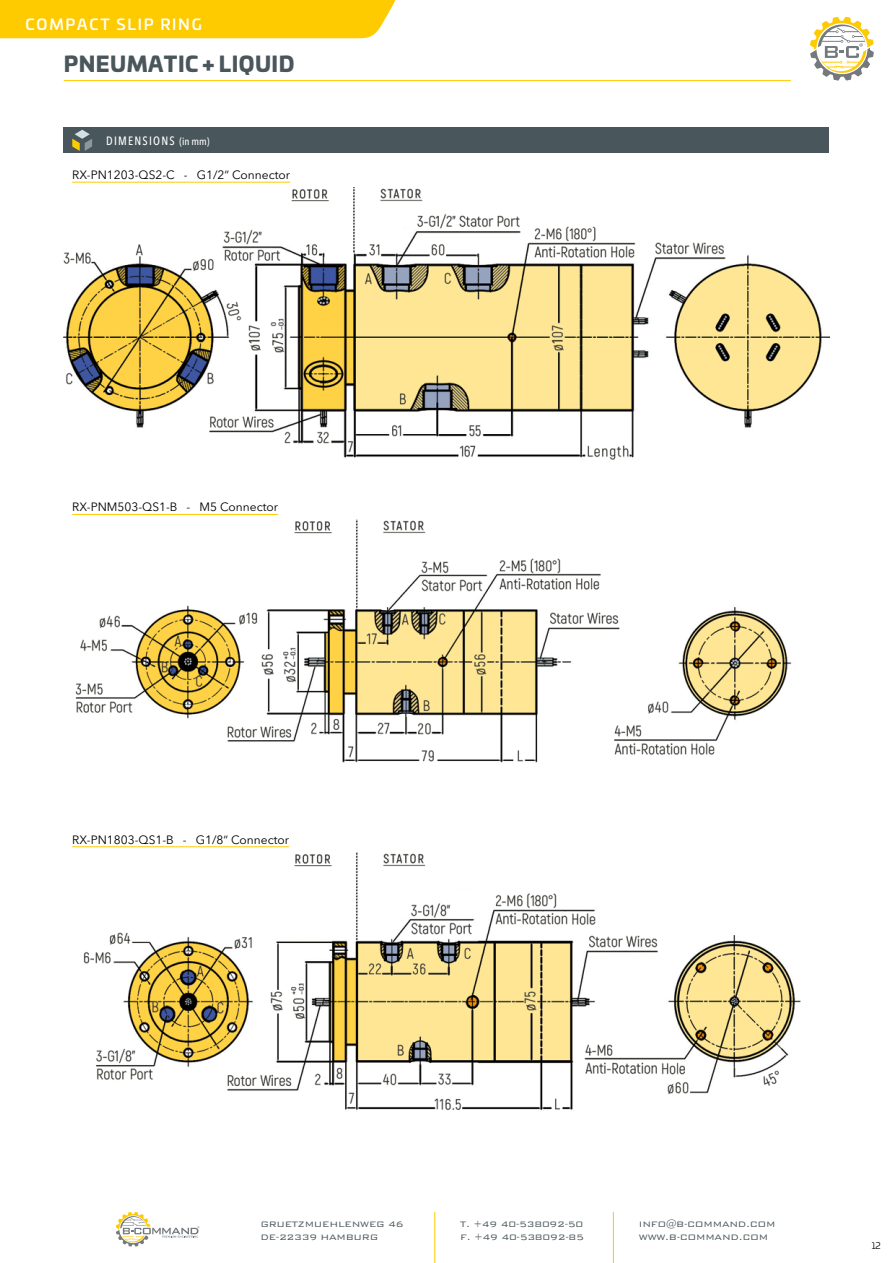
<style>
.page{position:relative;width:893px;height:1263px;background:#fff}
.page>*{position:absolute;margin:0;border:0;box-sizing:border-box;transform-origin:0 0}
.t1{font:900 21px "Univia Pro";letter-spacing:.02em;color:#49565b}
.t2{font:500 15px "Univia Pro";letter-spacing:.12em;color:#fff}
.t3{font:12px "Avenir Next LT Pro";color:#000}
.t4{font:500 condensed 12px "Avenir Next LT Pro";letter-spacing:.1em;color:#fff}
.t5{font:300 10.5px/12.6px "Bank Gothic BT";letter-spacing:-.025em;color:#49565b}
.t6{font:9px "Univia Pro";color:#000}
.s1{font-size:10.5px}
</style>
<div class="page">
<hr style="left:434px;top:1212px;width:1px;height:34px;background:#fecb00">
<hr style="left:613px;top:1212px;width:1px;height:34px;background:#fecb00">
<svg style="left:434px;top:1246px;width:1px;height:17px"></svg>
<svg style="left:613px;top:1246px;width:1px;height:17px"></svg>
<svg style="left:116px;top:1212px;width:83px;height:34px"></svg>
<hr style="left:64px;top:80px;width:727px;height:1px;background:#fecb00">
<div style="left:0;top:0;width:395px;height:38px;background:#fecb00"></div>
<svg style="left:810px;top:17px;width:64px;height:64px"></svg>
<div style="left:64px;top:128px;width:765px;height:25px;background:#49565b"></div>
<hr style="left:72px;top:182px;width:218px;height:1px;background:#ffcb00">
<img style="left:64px;top:188px;width:765px;height:272px">
<hr style="left:72px;top:514px;width:206px;height:1px;background:#ffcb00">
<img style="left:75px;top:520px;width:717px;height:243px">
<hr style="left:72px;top:846px;width:217px;height:1px;background:#ffcb00">
<img style="left:83px;top:852px;width:718px;height:258px">
<svg style="left:72px;top:130px;width:20px;height:21px"></svg>
<h2 class="t2" style="left:26px;top:13px;width:178px">COMPACT SLIP RING</h2>
<h1 class="t1" style="left:64px;top:47px;width:232px">PNEUMATIC + LIQUID</h1>
<p class="t4" style="left:106px;top:133px;width:105px">DIMENSIONS <span class="s1">(IN MM)</span></p>
<p class="t3" style="left:72px;top:168px;width:219px">RX-PN1203-QS2-C - G1/2“ Connector</p>
<p class="t3" style="left:72px;top:500px;width:207px">RX-PNM503-QS1-B - M5 Connector</p>
<p class="t3" style="left:72px;top:832px;width:218px">RX-PN1803-QS1-B - G1/8“ Connector</p>
<p class="t5" style="left:260px;top:1218px;width:145px">gruetzmuehlenweg 46<br>DE-22339 hamburg</p>
<p class="t5" style="left:460px;top:1218px;width:125px">T. +49 40-538092-50<br>F. +49 40-538092-85</p>
<p class="t5" style="left:639px;top:1218px;width:138px">info@B-command.com www.b-command.com</p>
<p class="t6" style="left:872px;top:1239px;width:11px">12</p>
</div>
